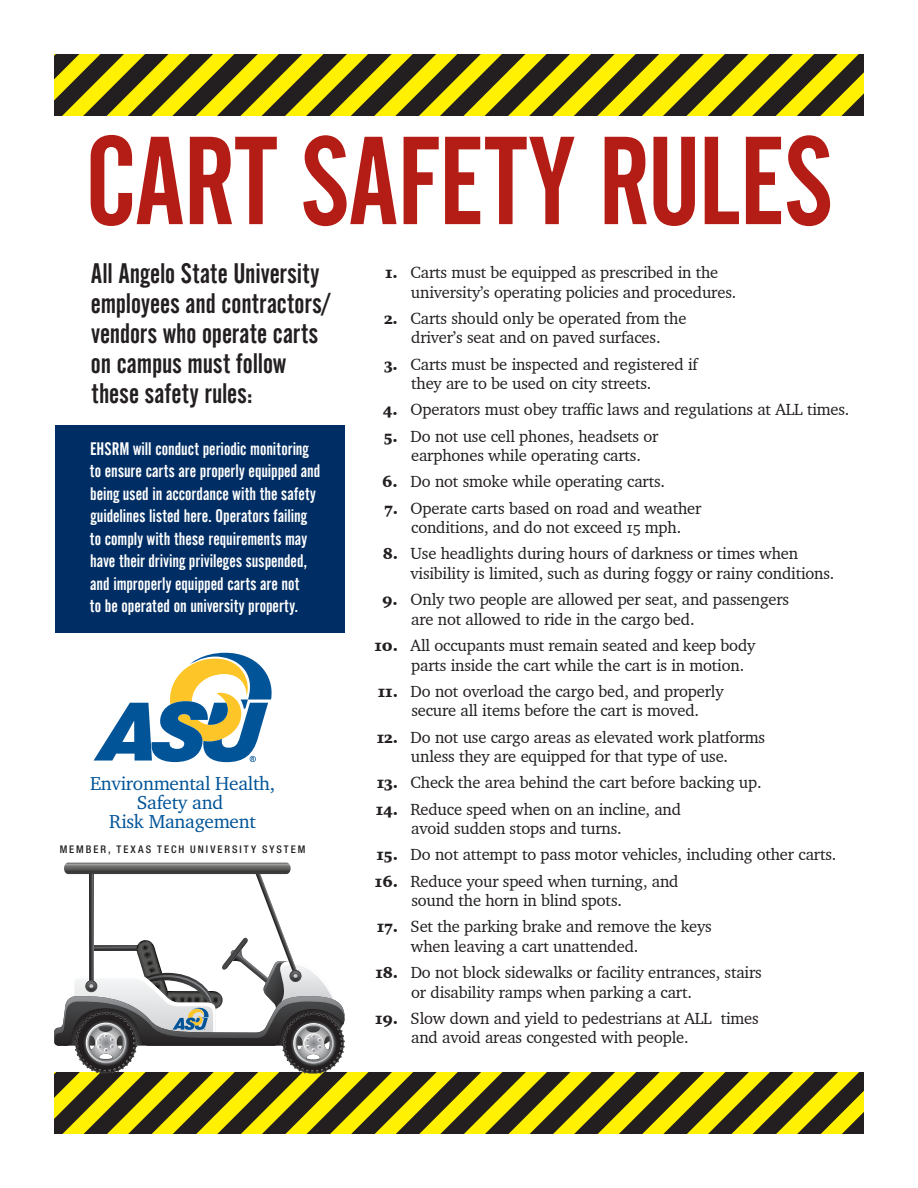
<style>
.page{position:relative;width:918px;height:1188px;background:#fff}
.page>*{position:absolute;margin:0;border:0;box-sizing:border-box;transform-origin:0 0}
.t1{font:123.75px "Alternate Gothic No 2 BT";letter-spacing:-.005em;color:#b41d15}
.t2{font:28.05px/30px "Alternate Gothic No 2 BT";color:#231f20}
.t3{font:19.2px/18.9px "Charter BT Pro";letter-spacing:-.015em;color:#015498;text-align:center}
.t4{font:18px/22.5px "Alternate Gothic No 2 BT";color:#fff}
.t5{font:16.5px/19.5px "Charter BT Pro";letter-spacing:-.01em;color:#231f20}
.t6{font:500 condensed 10.5px "Helvetica Neue";letter-spacing:.185em;color:#231f20}
.s1{font-weight:900}
</style>
<div class="page">
<svg style="left:54px;top:1072px;width:810px;height:62px;background:#8a8211"></svg>
<svg style="left:54px;top:863px;width:292px;height:211px"></svg>
<div style="left:55px;top:426px;width:290px;height:207px;background:#002e64"></div>
<svg style="left:94px;top:653px;width:178px;height:109px"></svg>
<svg style="left:54px;top:54px;width:810px;height:62px;background:#8a8211"></svg>
<h1 class="t1" style="left:85px;top:112px;width:749px">CART SAFETY RULES</h1>
<h2 class="t2" style="left:91px;top:259px;width:240px">All Angelo State University employees and contractors/ vendors who operate carts on campus must follow these safety rules:</h2>
<p class="t5" style="left:411px;top:263px;width:327px;text-indent:-26px"><span class="s1">1.</span> Carts must be equipped as prescribed in the university’s operating policies and procedures.</p>
<p class="t5" style="left:384px;top:308px;width:304px;text-align:center"><span class="s1">2.</span> Carts should only be operated from the driver’s seat and on paved surfaces.</p>
<p class="t5" style="left:411px;top:354px;width:288px;text-indent:-27px"><span class="s1">3.</span> Carts must be inspected and registered if they are to be used on city streets.</p>
<p class="t5" style="left:383px;top:400px;width:468px"><span class="s1">4.</span> Operators must obey traffic laws and regulations at ALL times.</p>
<p class="t5" style="left:384px;top:426px;width:276px;text-align:center"><span class="s1">5.</span> Do not use cell phones, headsets or earphones while operating carts.</p>
<p class="t5" style="left:382px;top:472px;width:284px"><span class="s1">6.</span> Do not smoke while operating carts.</p>
<p class="t5" style="left:384px;top:498px;width:319px;text-align:center"><span class="s1">7.</span> Operate carts based on road and weather conditions, and do not exceed 15 mph.</p>
<p class="t5" style="left:411px;top:544px;width:425px;text-indent:-28px"><span class="s1">8.</span> Use headlights during hours of darkness or times when visibility is limited, such as during foggy or rainy conditions.</p>
<p class="t5" style="left:411px;top:590px;width:380px;text-indent:-29px"><span class="s1">9.</span> Only two people are allowed per seat, and passengers are not allowed to ride in the cargo bed.</p>
<p class="t5" style="left:411px;top:636px;width:346px;text-indent:-37px"><span class="s1">10.</span> All occupants must remain seated and keep body parts inside the cart while the cart is in motion.</p>
<p class="t5" style="left:378px;top:681px;width:347px;text-align:center"><span class="s1">11.</span> Do not overload the cargo bed, and properly secure all items before the cart is moved.</p>
<p class="t5" style="left:377px;top:727px;width:390px;text-align:center"><span class="s1">12.</span> Do not use cargo areas as elevated work platforms unless they are equipped for that type of use.</p>
<p class="t5" style="left:377px;top:773px;width:386px"><span class="s1">13.</span> Check the area behind the cart before backing up.</p>
<p class="t5" style="left:411px;top:799px;width:272px;text-indent:-35px"><span class="s1">14.</span> Reduce speed when on an incline, and avoid sudden stops and turns.</p>
<p class="t5" style="left:377px;top:845px;width:461px"><span class="s1">15.</span> Do not attempt to pass motor vehicles, including other carts.</p>
<p class="t5" style="left:411px;top:871px;width:269px;text-indent:-36px"><span class="s1">16.</span> Reduce your speed when turning, and sound the horn in blind spots.</p>
<p class="t5" style="left:411px;top:917px;width:303px;text-indent:-34px"><span class="s1">17.</span> Set the parking brake and remove the keys when leaving a cart unattended.</p>
<p class="t5" style="left:411px;top:963px;width:352px;text-indent:-36px"><span class="s1">18.</span> Do not block sidewalks or facility entrances, stairs or disability ramps when parking a cart.</p>
<p class="t5" style="left:411px;top:1008px;width:349px;text-indent:-36px"><span class="s1">19.</span> Slow down and yield to pedestrians at ALL times and avoid areas congested with people.</p>
<p class="t4" style="left:90px;top:437px;width:232px">EHSRM will conduct periodic monitoring to ensure carts are properly equipped and being used in accordance with the safety guidelines listed here. Operators failing to comply with these requirements may have their driving privileges suspended, and improperly equipped carts are not<br>to be operated on university property.</p>
<p class="t3" style="left:90px;top:773px;width:187px">Environmental Health,<br>Safety and<br>Risk Management</p>
<p class="t6" style="left:60px;top:843px;width:247px">MEMBER, TEXAS TECH UNIVERSITY SYSTEM</p>
</div>
